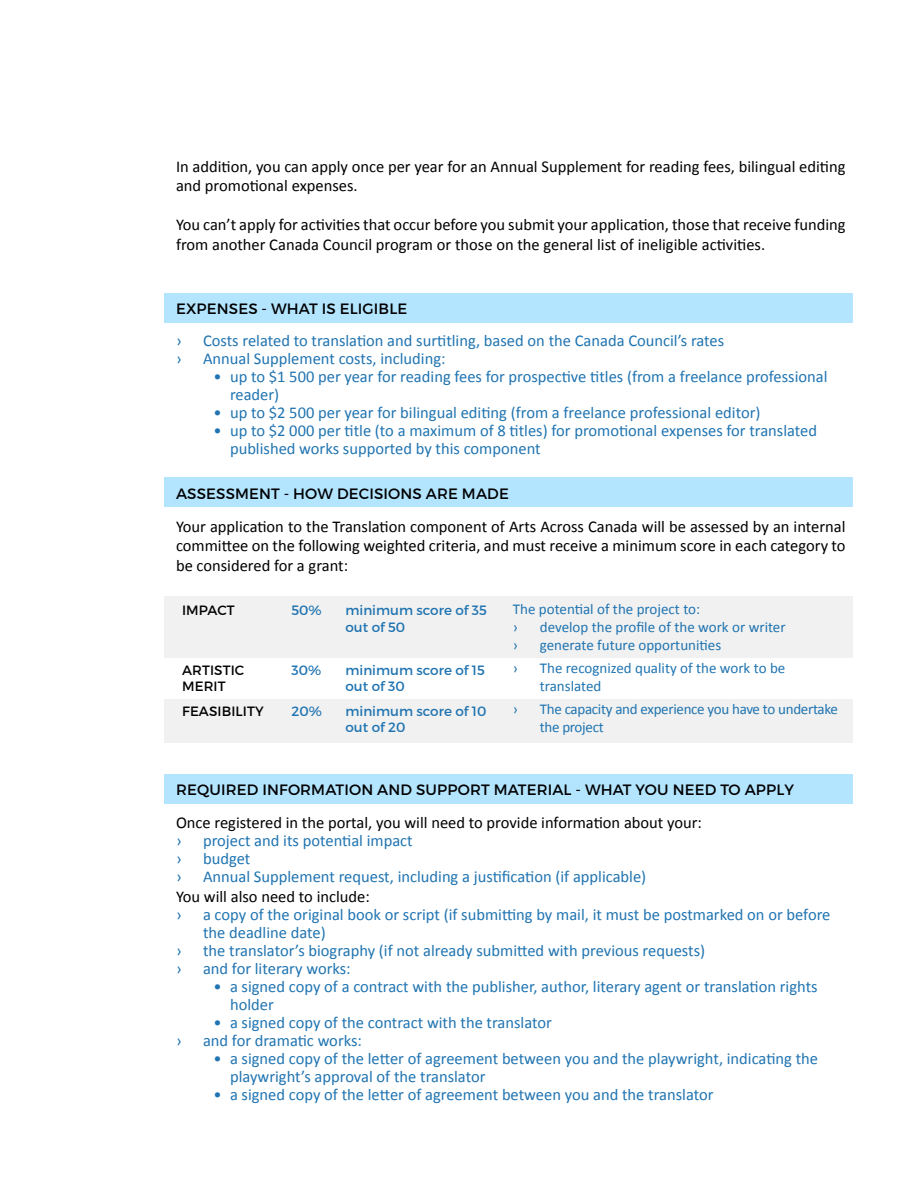
<style>
.page{position:relative;width:918px;height:1188px;background:#fff}
.page>*{position:absolute;margin:0;border:0;box-sizing:border-box;transform-origin:0 0}
.t1{font:16.5px/18px "Calibri";color:#2074b1}
.t2{font:16.5px/19.5px "Calibri";color:#000}
.t3{font:15px/18px "Calibri";color:#2074b1}
.t4{font:15px "Montserrat";letter-spacing:.01em;color:#000}
.t5{font:15px/18px "Calibri";letter-spacing:-.02em;color:#2074b1}
.t6{font:13.5px/16.2px "Montserrat";color:#2074b1}
.t7{font:13.5px/16.2px "Montserrat";letter-spacing:.01em;color:#000}
</style>
<div class="page">
<div style="left:164px;top:699px;width:688px;height:43px;background:#f1f1f1"></div>
<div style="left:164px;top:596px;width:688px;height:62px;background:#f1f1f1"></div>
<div style="left:164px;top:293px;width:688px;height:29px;background:#b4e5ff"></div>
<div style="left:164px;top:478px;width:688px;height:29px;background:#b4e5ff"></div>
<div style="left:164px;top:774px;width:688px;height:29px;background:#b4e5ff"></div>
<p class="t2" style="left:176px;top:157px;width:671px">In addition, you can apply once per year for an Annual Supplement for reading fees, bilingual editing and promotional expenses.</p>
<p class="t2" style="left:176px;top:215px;width:671px">You can’t apply for activities that occur before you submit your application, those that receive funding from another Canada Council program or those on the general list of ineligible activities.</p>
<p class="t4" style="left:176px;top:300px;width:233px">EXPENSES - WHAT IS ELIGIBLE</p>
<p class="t1" style="left:176px;top:331px;width:7px">›</p>
<p class="t1" style="left:203px;top:331px;width:523px">Costs related to translation and surtitling, based on the Canada Council’s rates</p>
<p class="t1" style="left:176px;top:349px;width:7px">›</p>
<p class="t1" style="left:203px;top:349px;width:244px">Annual Supplement costs, including:</p>
<p class="t1" style="left:230px;top:367px;width:599px;text-indent:-16px">• up to $1 500 per year for reading fees for prospective titles (from a freelance professional reader)</p>
<p class="t1" style="left:214px;top:403px;width:549px">• up to $2 500 per year for bilingual editing (from a freelance professional editor)</p>
<p class="t1" style="left:230px;top:421px;width:589px;text-indent:-16px">• up to $2 000 per title (to a maximum of 8 titles) for promotional expenses for translated published works supported by this component</p>
<p class="t4" style="left:176px;top:484px;width:334px">ASSESSMENT - HOW DECISIONS ARE MADE</p>
<p class="t2" style="left:176px;top:517px;width:671px;text-align:justify">Your application to the Translation component of Arts Across Canada will be assessed by an internal committee on the following weighted criteria, and must receive a minimum score in each category to be considered for a grant:</p>
<p class="t7" style="left:182px;top:602px;width:54px">IMPACT</p>
<p class="t6" style="left:291px;top:602px;width:32px">50%</p>
<p class="t6" style="left:345px;top:602px;width:143px">minimum score of 35 out of 50</p>
<p class="t3" style="left:513px;top:600px;width:189px">The potential of the project to: ›</p>
<p class="t3" style="left:540px;top:618px;width:247px">develop the profile of the work or writer</p>
<p class="t3" style="left:513px;top:636px;width:7px">›</p>
<p class="t3" style="left:540px;top:636px;width:183px">generate future opportunities</p>
<p class="t7" style="left:182px;top:662px;width:64px">ARTISTIC<br>MERIT</p>
<p class="t6" style="left:291px;top:662px;width:31px">30%</p>
<p class="t6" style="left:345px;top:662px;width:141px">minimum score of 15 out of 30</p>
<p class="t3" style="left:513px;top:659px;width:7px">›</p>
<p class="t3" style="left:540px;top:659px;width:247px">The recognized quality of the work to be translated</p>
<p class="t7" style="left:182px;top:703px;width:83px">FEASIBILITY</p>
<p class="t6" style="left:291px;top:703px;width:32px">20%</p>
<p class="t6" style="left:345px;top:703px;width:143px">minimum score of 10 out of 20</p>
<p class="t3" style="left:513px;top:700px;width:7px">›</p>
<p class="t5" style="left:540px;top:700px;width:300px">The capacity and experience you have to undertake the project</p>
<p class="t4" style="left:176px;top:781px;width:620px">REQUIRED INFORMATION AND SUPPORT MATERIAL - WHAT YOU NEED TO APPLY</p>
<p class="t2" style="left:176px;top:813px;width:528px">Once registered in the portal, you will need to provide information about your:</p>
<p class="t1" style="left:176px;top:832px;width:7px">›</p>
<p class="t1" style="left:203px;top:832px;width:211px">project and its potential impact</p>
<p class="t1" style="left:176px;top:850px;width:7px">›</p>
<p class="t1" style="left:203px;top:850px;width:49px">budget</p>
<p class="t1" style="left:176px;top:868px;width:7px">›</p>
<p class="t1" style="left:203px;top:868px;width:445px">Annual Supplement request, including a justification (if applicable)</p>
<p class="t2" style="left:176px;top:886px;width:195px">You will also need to include:</p>
<p class="t1" style="left:176px;top:905px;width:7px">›</p>
<p class="t1" style="left:203px;top:905px;width:629px">a copy of the original book or script (if submitting by mail, it must be postmarked on or before the deadline date)</p>
<p class="t1" style="left:176px;top:941px;width:7px">›</p>
<p class="t1" style="left:203px;top:941px;width:504px">the translator’s biography (if not already submitted with previous requests)</p>
<p class="t1" style="left:176px;top:959px;width:7px">›</p>
<p class="t1" style="left:203px;top:959px;width:149px">and for literary works:</p>
<p class="t1" style="left:230px;top:977px;width:589px;text-indent:-16px">• a signed copy of a contract with the publisher, author, literary agent or translation rights holder</p>
<p class="t1" style="left:214px;top:1013px;width:340px">• a signed copy of the contract with the translator</p>
<p class="t1" style="left:176px;top:1031px;width:7px">›</p>
<p class="t1" style="left:203px;top:1031px;width:160px">and for dramatic works:</p>
<p class="t1" style="left:230px;top:1049px;width:590px;text-indent:-16px">• a signed copy of the letter of agreement between you and the playwright, indicating the playwright’s approval of the translator</p>
<p class="t1" style="left:214px;top:1085px;width:502px">• a signed copy of the letter of agreement between you and the translator</p>
</div>
